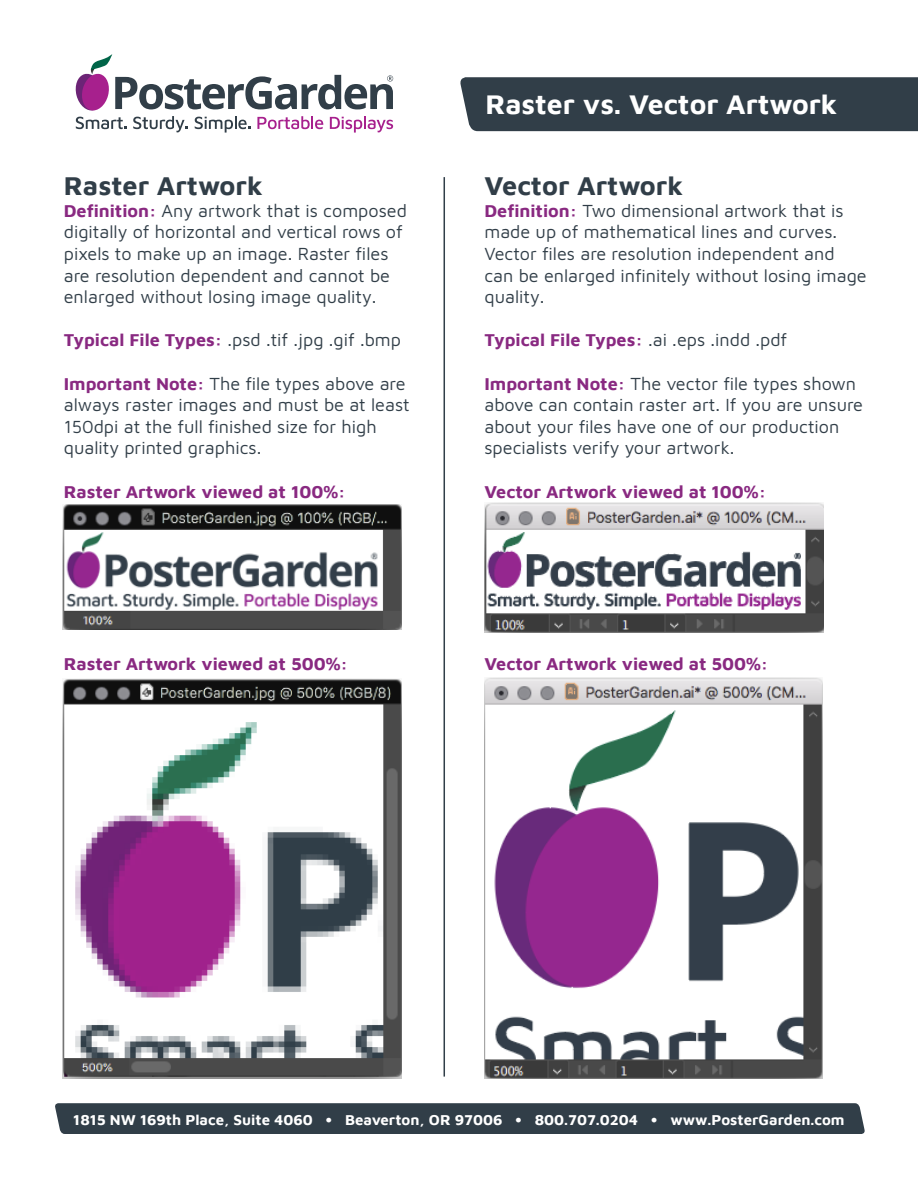
<style>
.page{position:relative;width:918px;height:1188px;background:#fff}
.page>*{position:absolute;margin:0;border:0;box-sizing:border-box;transform-origin:0 0}
.t1{font:700 28.35px "Maven Pro";color:#fff}
.t2{font:700 27px "Maven Pro";color:#313e48}
.t3{font:18px/21.6px "Maven Pro";color:#313e48}
.t4{font:700 18px "Maven Pro";color:#892981}
.t5{font:700 15px "Maven Pro";color:#fff}
.s1{font-weight:700;color:#892981}
.s2{font-weight:400;color:#313e48}
</style>
<div class="page">
<div style="left:55px;top:1103px;width:810px;height:31px;background:#313e48"></div>
<div style="left:460px;top:77px;width:458px;height:54px;background:#313e48"></div>
<svg style="left:75px;top:54px;width:318px;height:79px"></svg>
<hr style="left:444px;top:177px;width:1px;height:900px;background:#313e48">
<img style="left:62px;top:679px;width:340px;height:399px">
<img style="left:62px;top:504px;width:340px;height:125px">
<img style="left:484px;top:503px;width:340px;height:130px">
<img style="left:484px;top:677px;width:338px;height:401px">
<p class="t2" style="left:64px;top:167px;width:201px">Raster Artwork</p>
<p class="t3" style="left:64px;top:199px;width:345px"><span class="s1">Definition:</span> Any artwork that is composed digitally of horizontal and vertical rows of pixels to make up an image. Raster files are resolution dependent and cannot be enlarged without losing image quality.</p>
<p class="t3" style="left:64px;top:328px;width:339px"><span class="s1">Typical File Types:</span> .psd .tif .jpg .gif .bmp</p>
<p class="t3" style="left:64px;top:371px;width:347px"><span class="s1">Important Note:</span> The file types above are always raster images and must be at least 150dpi at the full finished size for high quality printed graphics.</p>
<p class="t4" style="left:64px;top:479px;width:283px">Raster Artwork viewed at 100%:</p>
<p class="t4" style="left:64px;top:651px;width:286px">Raster Artwork viewed at 500%:</p>
<p class="t1" style="left:485px;top:84px;width:354px">Raster vs. Vector Artwork</p>
<p class="t2" style="left:484px;top:167px;width:200px">Vector Artwork</p>
<p class="t3" style="left:484px;top:199px;width:384px"><span class="s1">Definition:</span> Two dimensional artwork that is made up of mathematical lines and curves.<br>Vector files are resolution independent and can be enlarged infinitely without losing image quality.</p>
<p class="t4" style="left:484px;top:327px;width:304px">Typical File Types: <span class="s2">.ai .eps .indd .pdf</span></p>
<p class="t3" style="left:484px;top:371px;width:380px"><span class="s1">Important Note:</span> The vector file types shown above can contain raster art. If you are unsure about your files have one of our production specialists verify your artwork.</p>
<p class="t4" style="left:484px;top:479px;width:283px">Vector Artwork viewed at 100%:</p>
<p class="t4" style="left:484px;top:651px;width:285px">Vector Artwork viewed at 500%:</p>
<p class="t5" style="left:73px;top:1109px;width:773px">1815 NW 169th Place, Suite 4060 • Beaverton, OR 97006 • 800.707.0204 • www.PosterGarden.com</p>
</div>
